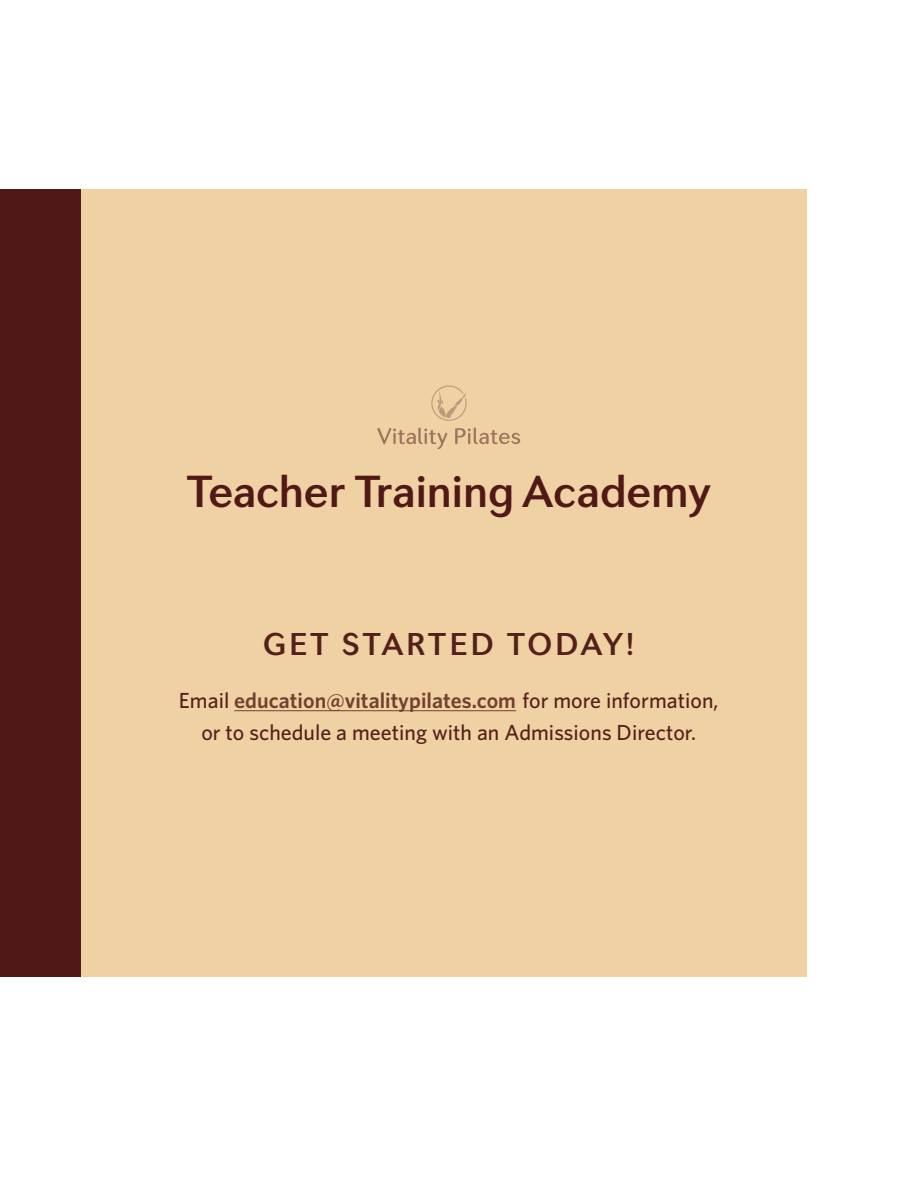
<style>
.page{position:relative;width:918px;height:1188px;background:#fff}
.page>*{position:absolute;margin:0;border:0;box-sizing:border-box;transform-origin:0 0}
.t1{font:600 44.1px "Seconda";letter-spacing:-.005em;color:#501917}
.t2{font:600 31.05px "Seconda";letter-spacing:.09em;color:#54201b}
.t3{font:500 21.9px/32.4px "Whitney";color:#54201b;text-align:center}
.s1{font-weight:600;color:#733f31}
</style>
<div class="page">
<div style="left:0;top:189px;width:754px;height:787px;background:#501917"></div>
<div style="left:81px;top:189px;width:726px;height:787px;background:#efd1a3"></div>
<hr style="left:234px;top:710px;width:282px;height:1px;background:#733f31">
<svg style="left:431px;top:386px;width:36px;height:35px"></svg>
<svg style="left:377px;top:428px;width:70px;height:21px"></svg>
<svg style="left:455px;top:428px;width:65px;height:16px"></svg>
<h1 class="t1" style="left:187px;top:465px;width:526px">Teacher Training Academy</h1>
<h2 class="t2" style="left:263px;top:625px;width:372px">GET STARTED TODAY!</h2>
<p class="t3" style="left:179px;top:683px;width:541px">Email <span class="s1">education@vitalitypilates.com</span> for more information, or to schedule a meeting with an Admissions Director.</p>
</div>
